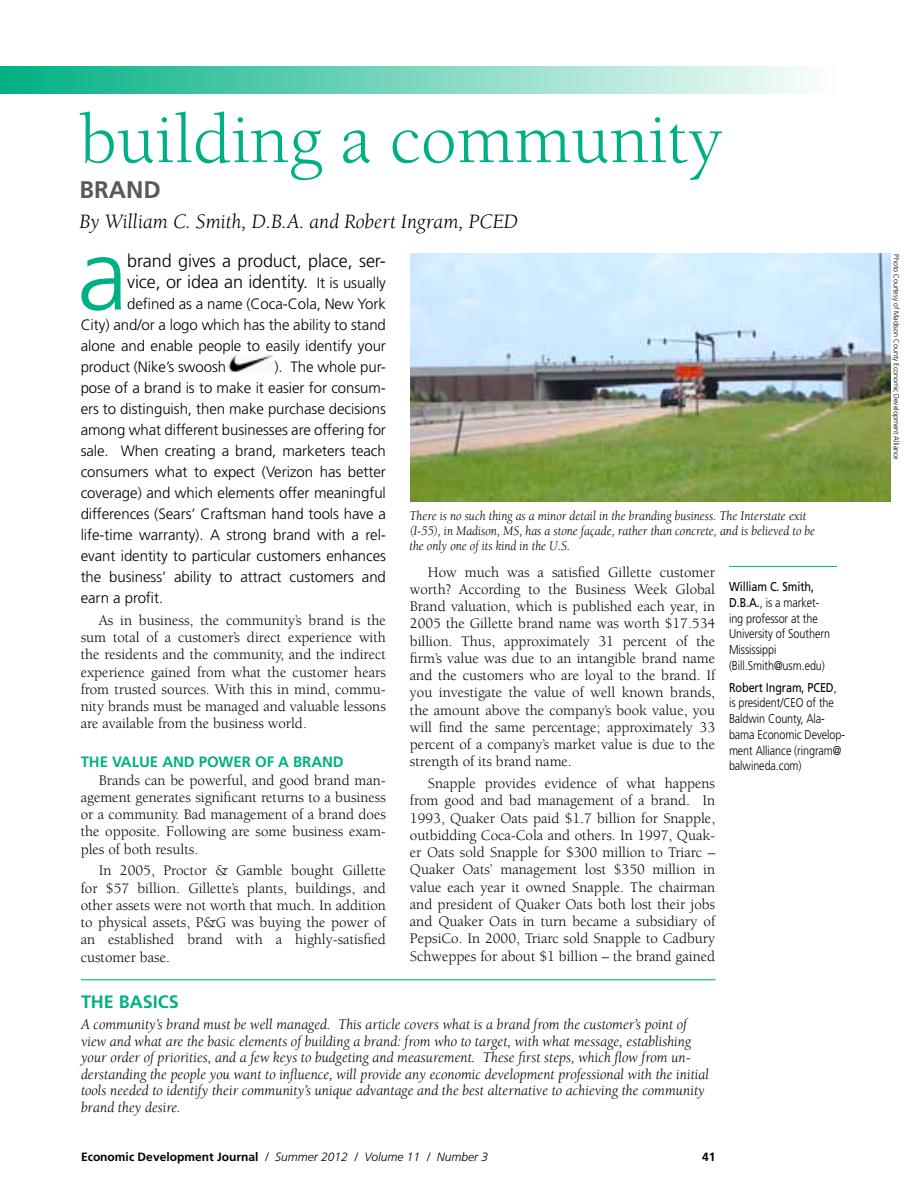
<style>
.page{position:relative;width:918px;height:1188px;background:#fff}
.page>*{position:absolute;margin:0;border:0;box-sizing:border-box;transform-origin:0 0}
.t1{font:300 100.5px "Frutiger";color:#00b085}
.t2{font:72px "Berkeley";color:#00b085}
.t3{font:700 24px "Frutiger";color:#58595b}
.t4{font:italic 21px "Berkeley";color:#000}
.t5{font:300 18px/21px "Frutiger";letter-spacing:-.005em;color:#000}
.t6{font:700 18px "Frutiger";color:#00b085}
.t7{font:15px/17.2px "Berkeley";color:#000;text-align:justify}
.t8{font:300 15px/21px "Frutiger";letter-spacing:-.005em;color:#000;text-align:justify}
.t9{font:italic 15px/16.5px "Berkeley";color:#000}
.t10{font:700 15px "Frutiger";letter-spacing:-.005em;color:#00b085}
.t11{font:italic 13.5px/15px "Berkeley";color:#000;scale:.95 1}
.t12{font:300 12.75px/15.8px "Frutiger";letter-spacing:-.005em;color:#000;scale:.85 1}
.t13{font:italic 300 12px "Frutiger";color:#000}
.t14{font:700 12px "Frutiger";color:#000}
.t15{font:300 7.5px "Frutiger";color:#000;scale:.95 1}
.s1{font-size:15px}
.s2{font-weight:400}
.s3{font-weight:700;font-style:normal}
</style>
<div class="page">
<img style="left:228px;top:355px;width:45px;height:17px">
<hr style="left:81px;top:979px;width:635px;height:1px;background:#00b085">
<div style="left:0;top:66px;width:837px;height:27px;background:linear-gradient(to right,#00b085,#fdfefe)"></div>
<hr style="left:729px;top:566px;width:108px;height:1px;background:#00b085">
<img style="left:411px;top:254px;width:480px;height:247px">
<h2 class="t2" style="left:80px;top:102px;width:644px">building a community</h2>
<h3 class="t3" style="left:80px;top:176px;width:80px">BRAND</h3>
<h3 class="t4" style="left:80px;top:211px;width:440px">By William C. Smith, D.B.A. and Robert Ingram, PCED</h3>
<p class="t5" style="left:127px;top:250px;width:260px">brand gives a product, place, ser&shy;vice, or idea an identity. <span class="s1">It is usually</span></p>
<p class="t8" style="left:81px;top:293px;width:307px;text-indent:46px">defined as a name (Coca-Cola, New York City) and/or a logo which has the ability to stand alone and enable people to easily identify your product (Nike’s swoosh</p>
<h1 class="t1" style="left:77px;top:218px;width:52px">a</h1>
<p class="t8" style="left:81px;top:356px;width:307px;text-indent:194px">). The whole pur&shy;pose of a brand is to make it easier for consum&shy;ers to distinguish, then make purchase decisions among what different businesses are offering for sale. When creating a brand, marketers teach consumers what to expect (Verizon has better coverage) and which elements offer meaningful differences (Sears’ Craftsman hand tools have a life-time warranty). A strong brand with a rel&shy;evant identity to particular customers enhances the business’ ability to attract customers and earn a profit.</p>
<p class="t7" style="left:81px;top:612px;width:307px;text-indent:18px">As in business, the community’s brand is the sum total of a customer’s direct experience with the residents and the community, and the indirect experience gained from what the customer hears from trusted sources. With this in mind, commu&shy;nity brands must be managed and valuable lessons are available from the business world.</p>
<p class="t10" style="left:81px;top:753px;width:10px">THE</p>
<p class="t10" style="left:112px;top:753px;width:231px">VALUE AND POWE R OF A BRAND</p>
<p class="t7" style="left:81px;top:771px;width:307px;text-indent:18px">Brands can be powerful, and good brand man&shy;agement generates significant returns to a business or a community. Bad management of a brand does the opposite. Following are some business exam&shy;ples of both results.</p>
<p class="t7" style="left:81px;top:862px;width:307px;text-indent:18px">In 2005, Proctor &amp; Gamble bought Gillette for $57 billion. Gillette’s plants, buildings, and other assets were not worth that much. In addition to physical assets, P&amp;G was buying the power of an established brand with a highly-satisfied customer base.</p>
<p class="t11" style="left:410px;top:509px;width:429px">There is no such thing as a minor detail in the branding business. The Interstate exit (I-55), in Madison, MS, has a stone façade, rather than concrete, and is believed to be the only one of its kind in the U.S.</p>
<p class="t7" style="left:410px;top:564px;width:307px;text-indent:18px">How much was a satisfied Gillette customer worth? According to the Business Week Global Brand valuation, which is published each year, in 2005 the Gillette brand name was worth $17.534 billion. Thus, approximately 31 percent of the firm’s value was due to an intangible brand name and the customers who are loyal to the brand. If you investigate the value of well known brands, the amount above the company’s book value, you will find the same percentage; approximately 33 percent of a company’s market value is due to the strength of its brand name.</p>
<p class="t7" style="left:410px;top:775px;width:307px;text-indent:18px">Snapple provides evidence of what happens from good and bad management of a brand. In 1993, Quaker Oats paid $1.7 billion for Snapple, outbidding Coca-Cola and others. In 1997, Quak&shy;er Oats sold Snapple for $300 million to Triarc – Quaker Oats’ management lost $350 million in value each year it owned Snapple. The chairman and president of Quaker Oats both lost their jobs and Quaker Oats in turn became a subsidiary of PepsiCo. In 2000, Triarc sold Snapple to Cadbury Schweppes for about $1 billion – the brand gained</p>
<p class="t12" style="left:729px;top:579px;width:121px"><span class="s2">William C. Smith,<br>D.B.A.</span>, is a market&shy;ing professor at the<br>University of Southern<br>Mississippi (Bill.Smith@usm.edu)</p>
<p class="t12" style="left:729px;top:679px;width:138px"><span class="s2">Robert Ingram, PCED</span>, is president/CEO of the<br>Baldwin County, Ala&shy;bama Economic Develop&shy;ment Alliance (ringram@ balwineda.com)</p>
<p class="t6" style="left:81px;top:992px;width:12px">THE</p>
<p class="t6" style="left:119px;top:992px;width:61px">BASICS</p>
<p class="t9" style="left:81px;top:1017px;width:630px">A community’s brand must be well managed. This article covers what is a brand from the customer’s point of view and what are the basic elements of building a brand: from who to target, with what message, establishing your order of priorities, and a few keys to budgeting and measurement. These first steps, which flow from un&shy;derstanding the people you want to influence, will provide any economic development professional with the initial tools needed to identify their community’s unique advantage and the best alternative to achieving the community brand they desire.</p>
<p class="t13" style="left:81px;top:1150px;width:409px"><span class="s3">ECONOMIC DEVELOPMENT JOURNAL</span> / Summer 2012 / Volume 11 / Number 3</p>
<p class="t14" style="left:702px;top:1150px;width:15px">41</p>
<p class="t15" style="left:901px;top:254px;width:218px;rotate:90deg">Photo Courtesy of Madison County Economic Development Alliance</p>
</div>
